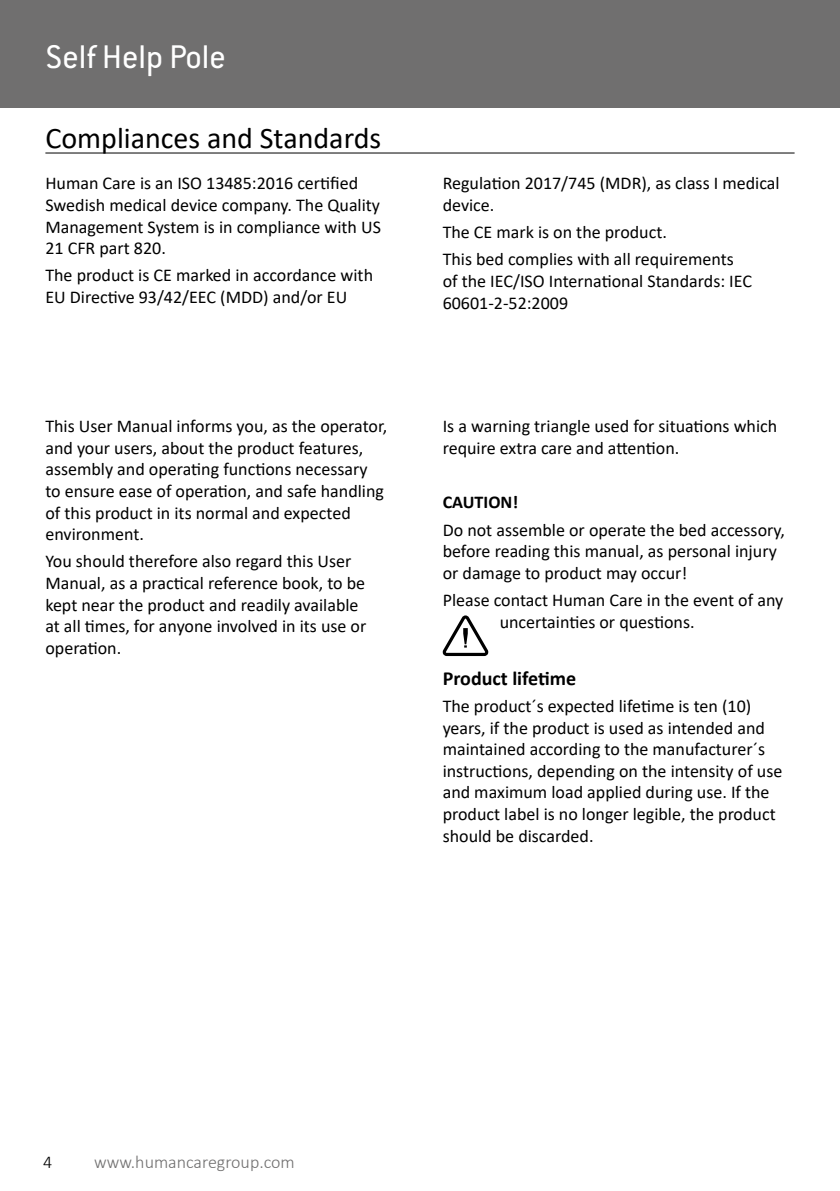
<style>
.page{position:relative;width:840px;height:1191px;background:#fff}
.page>*{position:absolute;margin:0;border:0;box-sizing:border-box;transform-origin:0 0}
.t1{font:36px "Conduit ITC";color:#fff}
.t2{font:30px "Calibri";color:#000}
.t3{font:700 20px "Calibri";color:#000}
.t4{font:18px/21.6px "Calibri";color:#000}
.t5{font:300 18px "Calibri";color:#706f6f}
.t6{font:700 18px "Calibri";color:#000}
.t7{font:300 18px "Calibri";color:#000}
</style>
<div class="page">
<div style="left:0;top:0;width:839px;height:108px;background:#706f6f"></div>
<hr style="left:45px;top:152px;width:749px;height:1px;background:#000">
<svg style="left:442px;top:615px;width:46px;height:41px"></svg>
<h1 class="t1" style="left:45px;top:35px;width:182px">Self Help Pole</h1>
<h2 class="t2" style="left:45px;top:117px;width:337px">Compliances and Standards</h2>
<p class="t4" style="left:45px;top:172px;width:337px">Human Care is an ISO 13485:2016 certified Swedish medical device company. The Quality Management System is in compliance with US 21 CFR part 820.</p>
<p class="t4" style="left:45px;top:264px;width:329px">The product is CE marked in accordance with<br>EU Directive 93/42/EEC (MDD) and/or EU</p>
<p class="t4" style="left:45px;top:415px;width:343px">This User Manual informs you, as the operator, and your users, about the product features, assembly and operating functions necessary to ensure ease of operation, and safe handling of this product in its normal and expected environment.</p>
<p class="t4" style="left:45px;top:550px;width:322px">You should therefore also regard this User Manual, as a practical reference book, to be kept near the product and readily available at all times, for anyone involved in its use or operation.</p>
<p class="t4" style="left:442px;top:172px;width:338px">Regulation 2017/745 (MDR), as class I medical device.</p>
<p class="t4" style="left:442px;top:218px;width:292px;line-height:27.2px">The CE mark is on the product.<br>This bed complies with all requirements</p>
<p class="t4" style="left:442px;top:270px;width:310px">of the IEC/ISO International Standards: IEC<br>60601‐2‐52:2009</p>
<p class="t4" style="left:442px;top:415px;width:336px">Is a warning triangle used for situations which require extra care and attention.</p>
<p class="t6" style="left:442px;top:489px;width:77px">CAUTION!</p>
<p class="t4" style="left:442px;top:518px;width:343px">Do not assemble or operate the bed accessory, before reading this manual, as personal injury or damage to product may occur!</p>
<p class="t4" style="left:499px;top:589px;width:285px;text-indent:-57px">Please contact Human Care in the event of any uncertainties or questions.</p>
<p class="t3" style="left:442px;top:664px;width:135px">Product lifetime</p>
<p class="t4" style="left:442px;top:694px;width:341px">The product´s expected lifetime is ten (10) years, if the product is used as intended and maintained according to the manufacturer´s instructions, depending on the intensity of use and maximum load applied during use. If the product label is no longer legible, the product should be discarded.</p>
<p class="t7" style="left:43px;top:1151px;width:11px">4</p>
<p class="t5" style="left:94px;top:1151px;width:202px">www.humancaregroup.com</p>
</div>
